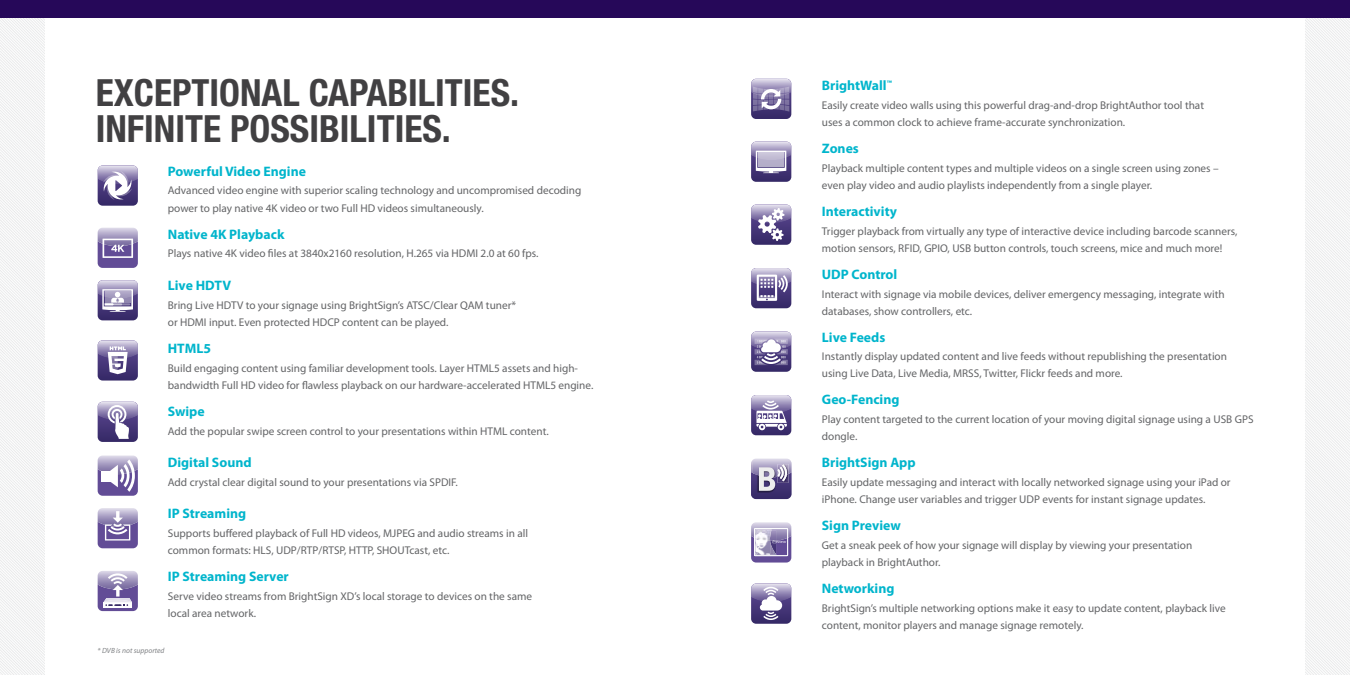
<style>
.page{position:relative;width:1350px;height:675px;background:#fff}
.page>*{position:absolute;margin:0;border:0;box-sizing:border-box;transform-origin:0 0}
.t1{font:700 condensed 37.5px/36.2px "Helvetica Neue";color:#414042}
.t2{font:700 13.75px "Myriad Pro";color:#00b5cc}
.t3{font:11.25px/17.5px "Myriad Pro";color:#636466}
.t4{font:italic 7.5px "Myriad Pro";color:#808285}
.t5{font:4.12px "Myriad Pro";color:#fff}
</style>
<div class="page">
<img style="left:0;top:18px;width:1350px;height:657px">
<div style="left:45px;top:0;width:1260px;height:675px;background:#fff"></div>
<div style="left:0;top:0;width:1350px;height:18px;background:#260859"></div>
<svg style="left:98px;top:228px;width:40px;height:40px;background:#9284b5"></svg>
<svg style="left:98px;top:165px;width:40px;height:41px"></svg>
<svg style="left:98px;top:280px;width:40px;height:40px;background:#968db3"></svg>
<svg style="left:98px;top:340px;width:40px;height:41px"></svg>
<svg style="left:751px;top:268px;width:40px;height:40px;background:#8a80aa"></svg>
<svg style="left:751px;top:205px;width:40px;height:40px"></svg>
<svg style="left:751px;top:79px;width:40px;height:40px;background:#8c82ab"></svg>
<svg style="left:98px;top:402px;width:40px;height:40px"></svg>
<svg style="left:751px;top:395px;width:40px;height:40px"></svg>
<svg style="left:751px;top:142px;width:40px;height:40px;background:#978eb3"></svg>
<svg style="left:751px;top:584px;width:40px;height:40px"></svg>
<svg style="left:751px;top:332px;width:40px;height:40px;background:#9187af"></svg>
<svg style="left:98px;top:456px;width:40px;height:40px"></svg>
<svg style="left:98px;top:508px;width:40px;height:40px;background:#9587b7"></svg>
<svg style="left:98px;top:571px;width:40px;height:40px;background:#9f93bd"></svg>
<img style="left:789px;top:477px;width:3px;height:22px">
<img style="left:789px;top:459px;width:3px;height:18px">
<svg style="left:751px;top:459px;width:38px;height:40px;background:#8c83a8"></svg>
<svg style="left:751px;top:522px;width:40px;height:41px"></svg>
<h1 class="t1" style="left:96px;top:74px;width:425px">EXCEPTIONAL CAPABILITIES.<br>INFINITE POSSIBILITIES.</h1>
<p class="t2" style="left:168px;top:162px;width:140px">Powerful Video Engine</p>
<p class="t3" style="left:168px;top:182px;width:415px">Advanced video engine with superior scaling technology and uncompromised decoding power to play native 4K video or two Full HD videos simultaneously.</p>
<p class="t2" style="left:168px;top:225px;width:118px">Native 4K Playback</p>
<p class="t3" style="left:168px;top:245px;width:372px">Plays native 4K video files at 3840x2160 resolution, H.265 via HDMI 2.0 at 60 fps.</p>
<p class="t2" style="left:168px;top:276px;width:65px">Live HDTV</p>
<p class="t3" style="left:168px;top:296px;width:350px">Bring Live HDTV to your signage using BrightSign’s ATSC/Clear QAM tuner* or HDMI input. Even protected HDCP content can be played.</p>
<p class="t2" style="left:168px;top:339px;width:45px">HTML5</p>
<p class="t3" style="left:168px;top:359px;width:427px">Build engaging content using familiar development tools. Layer HTML5 assets and high&shy;bandwidth Full HD video for flawless playback on our hardware-accelerated HTML5 engine.</p>
<p class="t2" style="left:168px;top:402px;width:38px">Swipe</p>
<p class="t3" style="left:168px;top:422px;width:382px">Add the popular swipe screen control to your presentations within HTML content.</p>
<p class="t2" style="left:168px;top:453px;width:85px">Digital Sound</p>
<p class="t3" style="left:168px;top:473px;width:292px">Add crystal clear digital sound to your presentations via SPDIF.</p>
<p class="t2" style="left:168px;top:505px;width:80px">IP Streaming</p>
<p class="t3" style="left:168px;top:524px;width:362px">Supports buffered playback of Full HD videos, MJPEG and audio streams in all common formats: HLS, UDP/RTP/RTSP, HTTP, SHOUTcast, etc.</p>
<p class="t2" style="left:168px;top:568px;width:123px">IP Streaming Server</p>
<p class="t3" style="left:168px;top:587px;width:366px">Serve video streams from BrightSign XD’s local storage to devices on the same local area network.</p>
<p class="t4" style="left:98px;top:646px;width:68px">* DVB is not supported</p>
<p class="t5" style="left:772px;top:539px;width:15px">Preview</p>
<p class="t2" style="left:822px;top:77px;width:72px">BrightWall<sup>™</sup></p>
<p class="t3" style="left:822px;top:96px;width:384px">Easily create video walls using this powerful drag-and-drop BrightAuthor tool that uses a common clock to achieve frame-accurate synchronization.</p>
<p class="t2" style="left:822px;top:140px;width:39px">Zones</p>
<p class="t3" style="left:822px;top:159px;width:398px">Playback multiple content types and multiple videos on a single screen using zones – even play video and audio playlists independently from a single player.</p>
<p class="t2" style="left:822px;top:203px;width:77px">Interactivity</p>
<p class="t3" style="left:822px;top:222px;width:417px">Trigger playback from virtually any type of interactive device including barcode scanners, motion sensors, RFID, GPIO, USB button controls, touch screens, mice and much more!</p>
<p class="t2" style="left:822px;top:266px;width:77px">UDP Control</p>
<p class="t3" style="left:822px;top:285px;width:404px">Interact with signage via mobile devices, deliver emergency messaging, integrate with databases, show controllers, etc.</p>
<p class="t2" style="left:822px;top:329px;width:65px">Live Feeds</p>
<p class="t3" style="left:822px;top:347px;width:407px">Instantly display updated content and live feeds without republishing the presentation using Live Data, Live Media, MRSS, Twitter, Flickr feeds and more.</p>
<p class="t2" style="left:822px;top:391px;width:79px">Geo-Fencing</p>
<p class="t3" style="left:822px;top:410px;width:433px">Play content targeted to the current location of your moving digital signage using a USB GPS dongle.</p>
<p class="t2" style="left:822px;top:454px;width:95px">BrightSign App</p>
<p class="t3" style="left:822px;top:473px;width:410px">Easily update messaging and interact with locally networked signage using your iPad or iPhone. Change user variables and trigger UDP events for instant signage updates.</p>
<p class="t2" style="left:822px;top:517px;width:80px">Sign Preview</p>
<p class="t3" style="left:822px;top:536px;width:372px">Get a sneak peek of how your signage will display by viewing your presentation playback in BrightAuthor.</p>
<p class="t2" style="left:822px;top:580px;width:74px">Networking</p>
<p class="t3" style="left:822px;top:599px;width:405px">BrightSign’s multiple networking options make it easy to update content, playback live content, monitor players and manage signage remotely.</p>
</div>
